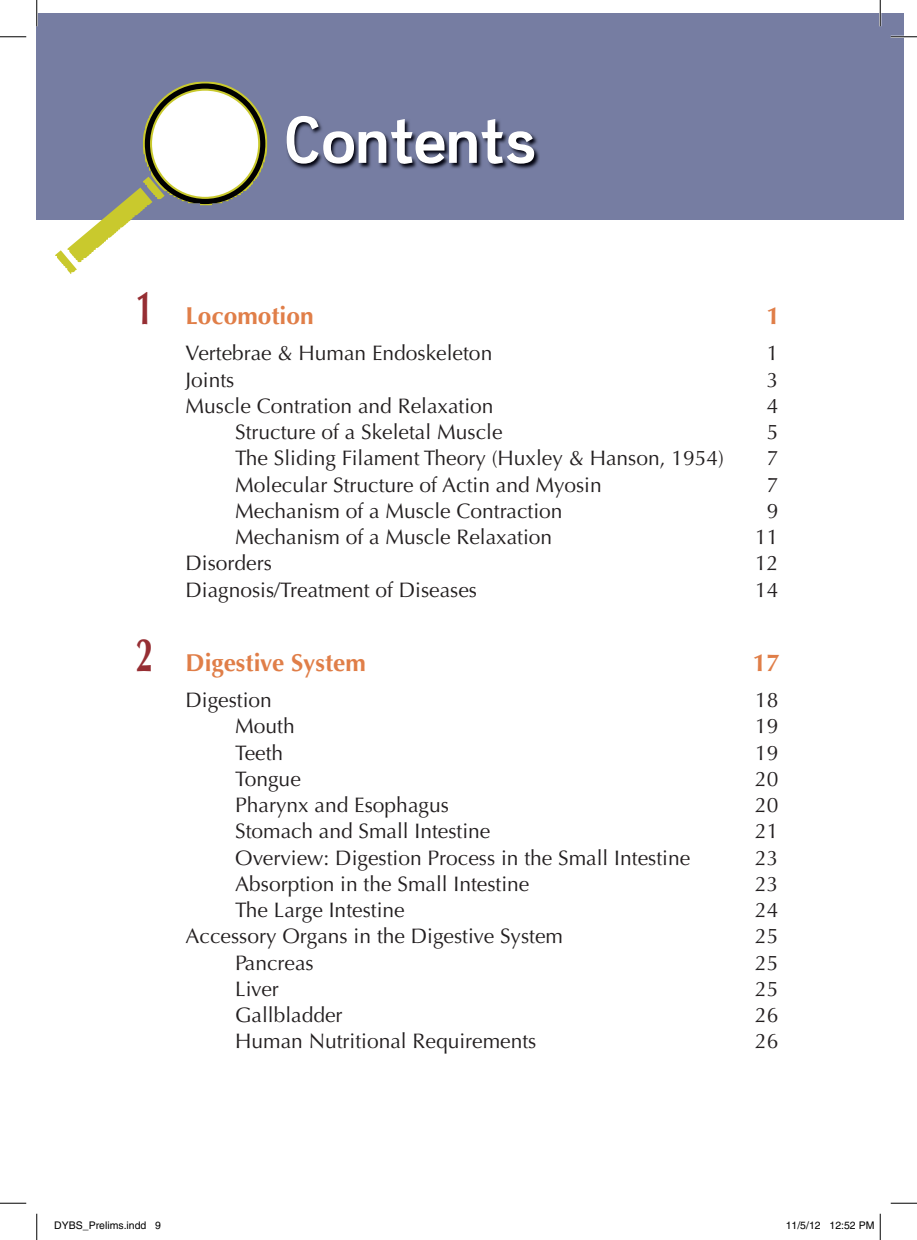
<style>
.page{position:relative;width:917px;height:1240px;background:#fff}
.page>*{position:absolute;margin:0;border:0;box-sizing:border-box;transform-origin:0 0}
.t1{font:63px "Tin Doghouse";color:#fff}
.t2{font:700 47.25px "Optima";color:#962e33;scale:.67 1}
.t3{font:700 24.5px "Optima";color:#e07e48}
.t4{font:21px "Optima";color:#231f20}
.t5{font:10.5px "Helvetica";color:#000}
</style>
<div class="page">
<div style="left:37px;top:13px;width:867px;height:206px;background:#767da2"></div>
<img style="left:286px;top:116px;width:254px;height:53px">
<svg style="left:144px;top:82px;width:122px;height:123px;background:#2b2b0a"></svg>
<div style="left:143px;top:81px;width:124px;height:125px;border:2px solid #c9c92d;border-radius:50%"></div>
<div style="left:151px;top:90px;width:108px;height:108px;background:#fff;border-radius:50%"></div>
<div style="left:150px;top:89px;width:110px;height:110px;border:2px solid #c9c92d;border-radius:50%"></div>
<svg style="left:55px;top:177px;width:110px;height:97px"></svg>
<hr style="left:891px;top:36px;width:26px;height:2px;background:#fff">
<hr style="left:36px;top:0;width:2px;height:26px;background:#fff">
<hr style="left:879px;top:0;width:2px;height:26px;background:#fff">
<svg style="left:0;top:36px;width:26px;height:1px"></svg>
<svg style="left:891px;top:36px;width:26px;height:1px"></svg>
<svg style="left:0;top:1202px;width:26px;height:1px"></svg>
<svg style="left:891px;top:1202px;width:26px;height:1px"></svg>
<svg style="left:36px;top:0;width:1px;height:26px"></svg>
<svg style="left:36px;top:1213px;width:1px;height:26px"></svg>
<svg style="left:880px;top:0;width:1px;height:26px"></svg>
<svg style="left:880px;top:1213px;width:1px;height:26px"></svg>
<h1 class="t1" style="left:284px;top:101px;width:254px">Contents</h1>
<h2 class="t2" style="left:136px;top:280px;width:28px">1</h2>
<h2 class="t2" style="left:136px;top:627px;width:28px">2</h2>
<p class="t3" style="left:186px;top:301px;width:129px">Locomotion</p>
<p class="t3" style="left:766px;top:301px;width:15px">1</p>
<p class="t4" style="left:186px;top:341px;width:308px">Vertebrae &amp; Human Endoskeleton</p>
<p class="t4" style="left:767px;top:341px;width:13px">1</p>
<p class="t4" style="left:186px;top:367px;width:50px">Joints</p>
<p class="t4" style="left:767px;top:367px;width:13px">3</p>
<p class="t4" style="left:186px;top:393px;width:309px">Muscle Contration and Relaxation</p>
<p class="t4" style="left:767px;top:393px;width:13px">4</p>
<p class="t4" style="left:235px;top:419px;width:269px">Structure of a Skeletal Muscle</p>
<p class="t4" style="left:767px;top:419px;width:13px">5</p>
<p class="t4" style="left:235px;top:446px;width:490px">The Sliding Filament Theory (Huxley &amp; Hanson, 1954)</p>
<p class="t4" style="left:767px;top:446px;width:13px">7</p>
<p class="t4" style="left:235px;top:472px;width:368px">Molecular Structure of Actin and Myosin</p>
<p class="t4" style="left:767px;top:472px;width:13px">7</p>
<p class="t4" style="left:235px;top:498px;width:329px">Mechanism of a Muscle Contraction</p>
<p class="t4" style="left:767px;top:498px;width:13px">9</p>
<p class="t4" style="left:235px;top:524px;width:319px">Mechanism of a Muscle Relaxation</p>
<p class="t4" style="left:755px;top:524px;width:25px">11</p>
<p class="t4" style="left:186px;top:551px;width:88px">Disorders</p>
<p class="t4" style="left:755px;top:551px;width:25px">12</p>
<p class="t4" style="left:186px;top:577px;width:293px">Diagnosis/Treatment of Diseases</p>
<p class="t4" style="left:755px;top:577px;width:25px">14</p>
<p class="t3" style="left:186px;top:648px;width:182px">Digestive System</p>
<p class="t3" style="left:753px;top:648px;width:29px">17</p>
<p class="t4" style="left:186px;top:687px;width:88px">Digestion</p>
<p class="t4" style="left:755px;top:687px;width:25px">18</p>
<p class="t4" style="left:235px;top:714px;width:61px">Mouth</p>
<p class="t4" style="left:755px;top:714px;width:25px">19</p>
<p class="t4" style="left:235px;top:740px;width:50px">Teeth</p>
<p class="t4" style="left:755px;top:740px;width:25px">19</p>
<p class="t4" style="left:235px;top:766px;width:67px">Tongue</p>
<p class="t4" style="left:755px;top:766px;width:25px">20</p>
<p class="t4" style="left:235px;top:792px;width:215px">Pharynx and Esophagus</p>
<p class="t4" style="left:755px;top:792px;width:25px">20</p>
<p class="t4" style="left:235px;top:819px;width:257px">Stomach and Small Intestine</p>
<p class="t4" style="left:755px;top:819px;width:25px">21</p>
<p class="t4" style="left:235px;top:845px;width:456px">Overview: Digestion Process in the Small Intestine</p>
<p class="t4" style="left:755px;top:845px;width:25px">23</p>
<p class="t4" style="left:235px;top:871px;width:296px">Absorption in the Small Intestine</p>
<p class="t4" style="left:755px;top:871px;width:25px">23</p>
<p class="t4" style="left:235px;top:897px;width:171px">The Large Intestine</p>
<p class="t4" style="left:755px;top:897px;width:25px">24</p>
<p class="t4" style="left:186px;top:924px;width:379px">Accessory Organs in the Digestive System</p>
<p class="t4" style="left:755px;top:924px;width:25px">25</p>
<p class="t4" style="left:235px;top:950px;width:80px">Pancreas</p>
<p class="t4" style="left:755px;top:950px;width:25px">25</p>
<p class="t4" style="left:235px;top:976px;width:45px">Liver</p>
<p class="t4" style="left:755px;top:976px;width:25px">25</p>
<p class="t4" style="left:235px;top:1002px;width:109px">Gallbladder</p>
<p class="t4" style="left:755px;top:1002px;width:25px">26</p>
<p class="t4" style="left:235px;top:1029px;width:303px">Human Nutritional Requirements</p>
<p class="t4" style="left:755px;top:1029px;width:25px">26</p>
<p class="t5" style="left:54px;top:1219px;width:108px">DYBS_Prelims.indd 9</p>
<p class="t5" style="left:786px;top:1219px;width:90px">11/5/12 12:52 PM</p>
</div>
